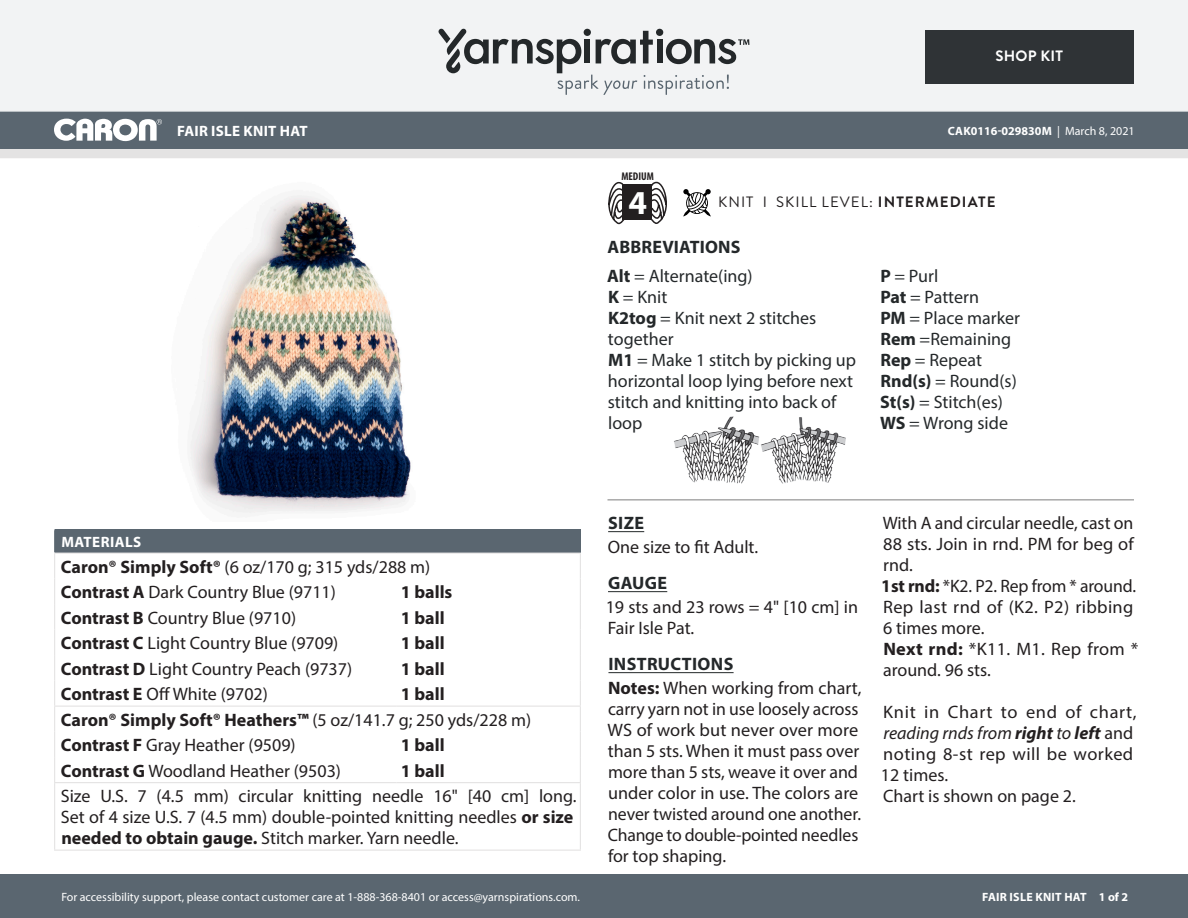
<style>
.page{position:relative;width:1188px;height:918px;background:#fff}
.page>*{position:absolute;margin:0;border:0;box-sizing:border-box;transform-origin:0 0}
.t1{font:700 33.6px "Myriad Pro";color:#fff}
.Body_-__With_auto_st{font:18px/21px "Myriad Pro";color:#231f20}
.Abbreviations_-_With{font:18px/21px "Myriad Pro";color:#24282a}
.Material_-__Colors_i{font:18px "Myriad Pro";color:#231f20}
.Materials_-_Needle{font:18px/21px "Myriad Pro";color:#231f20}
.Body_-__With_auto_st-2{font:18px/21px "Myriad Pro";letter-spacing:.02em;color:#231f20}
.Materials_-_Brand{font:700 18px "Myriad Pro";color:#231f20}
.Materials_-_Brand-2{font:18px "Myriad Pro";color:#231f20}
.Material_-__Colors_i-2{font:700 18px "Myriad Pro";color:#231f20}
.Body_-_HEADERS_-_Und{font:700 18px "Myriad Pro";letter-spacing:.02em;color:#24282a}
.Type_of_pattern___Sk{font:15px "Brandon Grotesque";letter-spacing:.07em;color:#231f20}
.Materials_-__Header{font:700 15px "Myriad Pro";letter-spacing:.02em;color:#fff}
.t2{font:700 15px "Brandon Grotesque";letter-spacing:.02em;color:#fff}
.t3{font:12px "Myriad Pro";color:#fff}
.t4{font:700 12px "Myriad Pro";letter-spacing:.01em;color:#fff}
.t5{font:700 condensed 11.25px "Myriad Pro";color:#231f20}
.s1{font-weight:400}
.s2{font-weight:700}
.s3{font-style:italic}
.s4{font-weight:700;font-style:italic}
</style>
<div class="page">
<div style="left:0;top:875px;width:1188px;height:43px;background:#5a6670"></div>
<div style="left:0;top:149px;width:1188px;height:9px;background:#e4e3e3"></div>
<div style="left:0;top:111px;width:1188px;height:38px;background:#5a6670"></div>
<div style="left:0;top:0;width:1188px;height:112px;background:#f2f3f4"></div>
<svg style="left:438px;top:29px;width:311px;height:66px"></svg>
<div style="left:925px;top:30px;width:209px;height:54px;background:#2f3336"></div>
<svg style="left:54px;top:119px;width:108px;height:22px"></svg>
<svg style="left:683px;top:189px;width:28px;height:28px"></svg>
<svg style="left:608px;top:181px;width:18px;height:43px"></svg>
<svg style="left:649px;top:181px;width:18px;height:43px"></svg>
<div style="left:622px;top:185px;width:30px;height:35px;background:#231f20"></div>
<img style="left:190px;top:195px;width:221px;height:319px">
<hr style="left:608px;top:531px;width:36px;height:1px;background:#24282a">
<hr style="left:608px;top:591px;width:59px;height:1px;background:#24282a">
<hr style="left:608px;top:672px;width:126px;height:1px;background:#24282a">
<div style="left:55px;top:530px;width:525px;height:23px;background:#5a6670"></div>
<hr style="left:54px;top:553px;width:342px;height:1px;background:#e4e3e3">
<hr style="left:396px;top:553px;width:185px;height:1px;background:#e4e3e3">
<hr style="left:54px;top:706px;width:342px;height:1px;background:#e4e3e3">
<hr style="left:396px;top:706px;width:185px;height:1px;background:#e4e3e3">
<svg style="left:54px;top:530px;width:1px;height:252px"></svg>
<svg style="left:580px;top:530px;width:1px;height:252px"></svg>
<hr style="left:54px;top:783px;width:1px;height:67px;background:#e4e3e3">
<hr style="left:580px;top:783px;width:1px;height:67px;background:#e4e3e3">
<hr style="left:54px;top:850px;width:342px;height:1px;background:#e4e3e3">
<hr style="left:396px;top:850px;width:185px;height:1px;background:#e4e3e3">
<hr style="left:54px;top:782px;width:342px;height:1px;background:#e4e3e3">
<hr style="left:396px;top:782px;width:185px;height:1px;background:#e4e3e3">
<hr style="left:608px;top:500px;width:526px;height:1px;background:#7d7d7d">
<img style="left:674px;top:417px;width:172px;height:67px">
<p class="t2" style="left:995px;top:46px;width:69px">SHOP KIT</p>
<p class="Materials_-__Header" style="left:177px;top:121px;width:132px">FAIR ISLE KNIT HAT</p>
<p class="t4" style="left:948px;top:123px;width:188px">CAK0116-029830M <span class="s1">| March 8, 2021</span></p>
<p class="t5" style="left:621px;top:169px;width:34px">MEDIUM</p>
<h1 class="t1" style="left:629px;top:180px;width:20px">4</h1>
<p class="Type_of_pattern___Sk" style="left:718px;top:192px;width:279px">KNIT I SKILL LEVEL: <span class="s2">INTERMEDIATE</span></p>
<p class="Body_-_HEADERS_-_Und" style="left:608px;top:235px;width:135px">ABBREVIATIONS</p>
<p class="Abbreviations_-_With" style="left:607px;top:265px;width:147px"><span class="s2">Alt</span> = Alternate(ing)</p>
<p class="Abbreviations_-_With" style="left:608px;top:286px;width:61px"><span class="s2">K</span> = Knit</p>
<p class="Abbreviations_-_With" style="left:608px;top:307px;width:210px"><span class="s2">K2tog</span> = Knit next 2 stitches together</p>
<p class="Abbreviations_-_With" style="left:608px;top:349px;width:250px"><span class="s2">M1</span> = Make 1 stitch by picking up horizontal loop lying before next stitch and knitting into back of loop</p>
<p class="Abbreviations_-_With" style="left:880px;top:265px;width:60px"><span class="s2">P</span> = Purl</p>
<p class="Abbreviations_-_With" style="left:880px;top:286px;width:100px"><span class="s2">Pat</span> = Pattern</p>
<p class="Abbreviations_-_With" style="left:880px;top:307px;width:141px"><span class="s2">PM</span> = Place marker</p>
<p class="Abbreviations_-_With" style="left:880px;top:328px;width:132px"><span class="s2">Rem</span> =Remaining</p>
<p class="Abbreviations_-_With" style="left:880px;top:349px;width:103px"><span class="s2">Rep</span> = Repeat</p>
<p class="Abbreviations_-_With" style="left:880px;top:370px;width:138px"><span class="s2">Rnd(s)</span> = Round(s)</p>
<p class="Abbreviations_-_With" style="left:880px;top:391px;width:124px"><span class="s2">St(s)</span> = Stitch(es)</p>
<p class="Abbreviations_-_With" style="left:880px;top:412px;width:129px"><span class="s2">WS</span> = Wrong side</p>
<p class="Materials_-__Header" style="left:61px;top:532px;width:81px">MATERIALS</p>
<p class="Materials_-_Brand-2" style="left:61px;top:555px;width:371px"><span class="s2">Caron® Simply Soft®</span> (6 oz/170 g; 315 yds/288 m)</p>
<p class="Material_-__Colors_i" style="left:61px;top:581px;width:276px"><span class="s2">Contrast A</span> Dark Country Blue (9711)</p>
<p class="Material_-__Colors_i-2" style="left:401px;top:580px;width:53px">1 balls</p>
<p class="Material_-__Colors_i" style="left:61px;top:606px;width:237px"><span class="s2">Contrast B</span> Country Blue (9710)</p>
<p class="Material_-__Colors_i-2" style="left:401px;top:606px;width:45px">1 ball</p>
<p class="Material_-__Colors_i" style="left:61px;top:632px;width:279px"><span class="s2">Contrast C</span> Light Country Blue (9709)</p>
<p class="Material_-__Colors_i-2" style="left:401px;top:631px;width:45px">1 ball</p>
<p class="Material_-__Colors_i" style="left:61px;top:657px;width:293px"><span class="s2">Contrast D</span> Light Country Peach (9737)</p>
<p class="Material_-__Colors_i-2" style="left:401px;top:657px;width:45px">1 ball</p>
<p class="Material_-__Colors_i" style="left:61px;top:683px;width:208px"><span class="s2">Contrast E</span> Off White (9702)</p>
<p class="Material_-__Colors_i-2" style="left:401px;top:682px;width:45px">1 ball</p>
<p class="Materials_-_Brand" style="left:61px;top:708px;width:472px">Caron® Simply Soft® Heathers™ <span class="s1">(5 oz/141.7 g; 250 yds/228 m)</span></p>
<p class="Material_-__Colors_i" style="left:61px;top:734px;width:236px"><span class="s2">Contrast F</span> Gray Heather (9509)</p>
<p class="Material_-__Colors_i-2" style="left:401px;top:733px;width:45px">1 ball</p>
<p class="Material_-__Colors_i" style="left:61px;top:759px;width:282px"><span class="s2">Contrast G</span> Woodland Heather (9503)</p>
<p class="Material_-__Colors_i-2" style="left:401px;top:759px;width:45px">1 ball</p>
<p class="Materials_-_Needle" style="left:61px;top:785px;width:517px">Size U.S. 7 (4.5 mm) circular knitting needle 16" [40 cm] long.<br>Set of 4 size U.S. 7 (4.5 mm) double-pointed knitting needles <span class="s2">or size needed to obtain gauge.</span> Stitch marker. Yarn needle.</p>
<p class="t3" style="left:61px;top:889px;width:520px">For accessibility support, please contact customer care at 1-888-368-8401 or access@yarnspirations.com.</p>
<p class="Body_-_HEADERS_-_Und" style="left:608px;top:511px;width:37px">SIZE</p>
<p class="Body_-__With_auto_st" style="left:608px;top:536px;width:152px">One size to fit Adult.</p>
<p class="Body_-_HEADERS_-_Und" style="left:608px;top:571px;width:61px">GAUGE</p>
<p class="Body_-__With_auto_st" style="left:606px;top:596px;width:254px">19 sts and 23 rows = 4" [10 cm] in<br>Fair Isle Pat.</p>
<p class="Body_-_HEADERS_-_Und" style="left:608px;top:652px;width:126px">INSTRUCTIONS</p>
<p class="Body_-__With_auto_st" style="left:608px;top:677px;width:255px"><span class="s2">Notes:</span> When working from chart, carry yarn not in use loosely across<br>WS of work but never over more than 5 sts. When it must pass over more than 5 sts, weave it over and under color in use. The colors are never twisted around one another.</p>
<p class="Body_-__With_auto_st" style="left:608px;top:824px;width:252px">Change to double-pointed needles for top shaping.</p>
<p class="Body_-__With_auto_st" style="left:883px;top:512px;width:252px;text-align:justify">With A and circular needle, cast on 88 sts. Join in rnd. PM for beg of rnd.</p>
<p class="Body_-__With_auto_st" style="left:881px;top:575px;width:256px"><span class="s2">1st rnd:</span> *K2. P2. Rep from * around.</p>
<p class="Body_-__With_auto_st-2" style="left:883px;top:596px;width:252px">Rep last rnd of (K2. P2) ribbing<br>6 times more.</p>
<p class="Body_-__With_auto_st" style="left:883px;top:638px;width:257px"><span class="s2">Next rnd:</span> *K11. M1. Rep from * around. 96 sts.</p>
<p class="Body_-__With_auto_st-2" style="left:881px;top:701px;width:257px">Knit in Chart to end of chart, <span class="s3">reading rnds from</span> <span class="s4">right</span> <span class="s3">to</span> <span class="s4">left</span> and noting 8-st rep will be worked<br>12 times.</p>
<p class="Body_-__With_auto_st" style="left:883px;top:785px;width:194px">Chart is shown on page 2.</p>
<p class="t4" style="left:982px;top:889px;width:147px">FAIR ISLE KNIT HAT 1 of 2</p>
</div>
